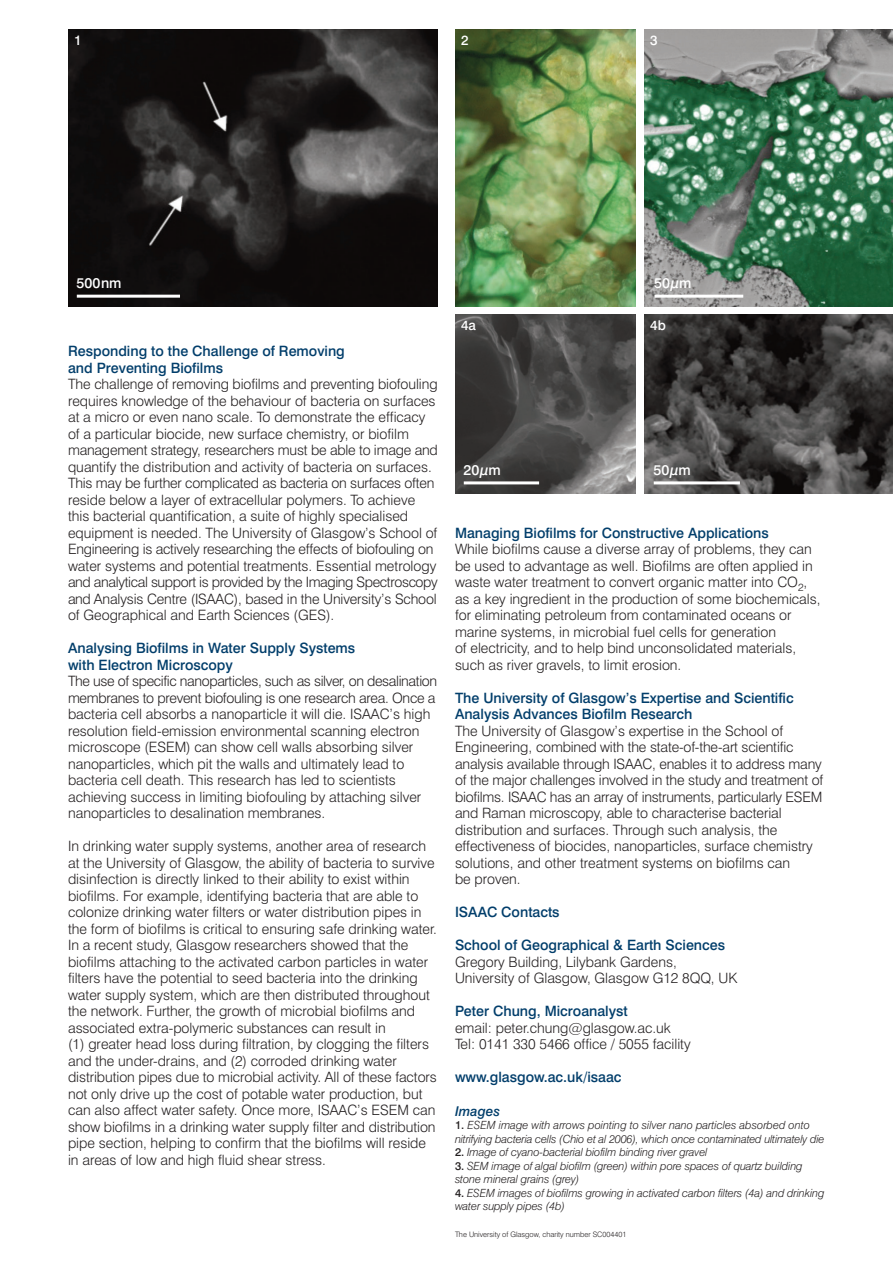
<style>
.page{position:relative;width:893px;height:1263px;background:#fff}
.page>*{position:absolute;margin:0;border:0;box-sizing:border-box;transform-origin:0 0}
.t1{font:300 14.25px/16.5px "Swiss 721 BT";color:#231f20}
.t2{font:500 14.25px/16.5px "Swiss 721 BT";color:#023e6b}
.t3{font:500 14.25px "Swiss 721 BT";color:#fff}
.t4{font:500 13.5px "Swiss 721 BT";color:#fff}
.t5{font:italic 500 13.5px "Swiss 721 BT";color:#023e6b}
.t6{font:italic 300 11.25px/13.5px "Swiss 721 BT";letter-spacing:-.01em;color:#231f20}
.t7{font:300 7.5px "Swiss 721 BT";color:#231f20}
.s1{font-weight:500;font-style:normal}
</style>
<div class="page">
<img style="left:68px;top:30px;width:370px;height:276px">
<img style="left:455px;top:30px;width:181px;height:276px">
<img style="left:644px;top:30px;width:249px;height:276px">
<img style="left:455px;top:315px;width:181px;height:178px">
<img style="left:644px;top:315px;width:249px;height:178px">
<hr style="left:77px;top:295px;width:103px;height:3px;background:#fff">
<hr style="left:655px;top:295px;width:88px;height:3px;background:#fff">
<hr style="left:464px;top:481px;width:75px;height:3px;background:#fff">
<hr style="left:654px;top:481px;width:86px;height:3px;background:#fff">
<p class="t4" style="left:74px;top:35px;width:9px">1</p>
<p class="t4" style="left:461px;top:35px;width:9px">2</p>
<p class="t4" style="left:650px;top:35px;width:9px">3</p>
<p class="t3" style="left:77px;top:277px;width:47px">500nm</p>
<p class="t3" style="left:654px;top:277px;width:39px">50µm</p>
<p class="t2" style="left:68px;top:344px;width:278px">Responding to the Challenge of Removing and Preventing Biofilms</p>
<p class="t1" style="left:68px;top:377px;width:371px">The challenge of removing biofilms and preventing biofouling requires knowledge of the behaviour of bacteria on surfaces at a micro or even nano scale. To demonstrate the efficacy of a particular biocide, new surface chemistry, or biofilm management strategy, researchers must be able to image and quantify the distribution and activity of bacteria on surfaces.<br>This may be further complicated as bacteria on surfaces often reside below a layer of extracellular polymers. To achieve this bacterial quantification, a suite of highly specialised equipment is needed. The University of Glasgow’s School of Engineering is actively researching the effects of biofouling on water systems and potential treatments. Essential metrology and analytical support is provided by the Imaging Spectroscopy and Analysis Centre (ISAAC), based in the University’s School of Geographical and Earth Sciences (GES).</p>
<p class="t2" style="left:68px;top:641px;width:289px">Analysing Biofilms in Water Supply Systems with Electron Microscopy</p>
<p class="t1" style="left:68px;top:674px;width:371px">The use of specific nanoparticles, such as silver, on desalination membranes to prevent biofouling is one research area. Once a bacteria cell absorbs a nanoparticle it will die. ISAAC’s high resolution field-emission environmental scanning electron microscope (ESEM) can show cell walls absorbing silver nanoparticles, which pit the walls and ultimately lead to bacteria cell death. This research has led to scientists achieving success in limiting biofouling by attaching silver nanoparticles to desalination membranes.</p>
<p class="t1" style="left:68px;top:839px;width:370px">In drinking water supply systems, another area of research at the University of Glasgow, the ability of bacteria to survive disinfection is directly linked to their ability to exist within biofilms. For example, identifying bacteria that are able to colonize drinking water filters or water distribution pipes in the form of biofilms is critical to ensuring safe drinking water.<br>In a recent study, Glasgow researchers showed that the biofilms attaching to the activated carbon particles in water filters have the potential to seed bacteria into the drinking water supply system, which are then distributed throughout the network. Further, the growth of microbial biofilms and associated extra-polymeric substances can result in<br>(1) greater head loss during filtration, by clogging the filters and the under-drains, and (2) corroded drinking water distribution pipes due to microbial activity. All of these factors not only drive up the cost of potable water production, but can also affect water safety. Once more, ISAAC’s ESEM can show biofilms in a drinking water supply filter and distribution pipe section, helping to confirm that the biofilms will reside in areas of low and high fluid shear stress.</p>
<p class="t4" style="left:461px;top:320px;width:16px">4a</p>
<p class="t4" style="left:650px;top:320px;width:17px">4b</p>
<p class="t3" style="left:463px;top:463px;width:39px">20µm</p>
<p class="t3" style="left:653px;top:463px;width:39px">50µm</p>
<p class="t2" style="left:455px;top:525px;width:315px">Managing Biofilms for Constructive Applications</p>
<p class="t1" style="left:455px;top:542px;width:367px">While biofilms cause a diverse array of problems, they can be used to advantage as well. Biofilms are often applied in waste water treatment to convert organic matter into CO<sub>2</sub>, as a key ingredient in the production of some biochemicals, for eliminating petroleum from contaminated oceans or marine systems, in microbial fuel cells for generation<br>of electricity, and to help bind unconsolidated materials, such as river gravels, to limit erosion.</p>
<p class="t2" style="left:455px;top:690px;width:340px">The University of Glasgow’s Expertise and Scientific<br>Analysis Advances Biofilm Research</p>
<p class="t1" style="left:455px;top:724px;width:370px">The University of Glasgow’s expertise in the School of Engineering, combined with the state-of-the-art scientific analysis available through ISAAC, enables it to address many of the major challenges involved in the study and treatment of biofilms. ISAAC has an array of instruments, particularly ESEM and Raman microscopy, able to characterise bacterial distribution and surfaces. Through such analysis, the effectiveness of biocides, nanoparticles, surface chemistry solutions, and other treatment systems on biofilms can<br>be proven.</p>
<p class="t2" style="left:455px;top:905px;width:106px">ISAAC Contacts</p>
<p class="t2" style="left:455px;top:938px;width:272px">School of Geographical &amp; Earth Sciences</p>
<p class="t1" style="left:455px;top:955px;width:284px">Gregory Building, Lilybank Gardens,<br>University of Glasgow, Glasgow G12 8QQ, UK</p>
<p class="t2" style="left:455px;top:1004px;width:174px">Peter Chung, Microanalyst</p>
<p class="t1" style="left:455px;top:1021px;width:237px">email: peter.chung@glasgow.ac.uk<br>Tel: 0141 330 5466 office / 5055 facility</p>
<p class="t2" style="left:455px;top:1070px;width:168px">www.glasgow.ac.uk/isaac</p>
<p class="t5" style="left:455px;top:1105px;width:47px">Images</p>
<p class="t6" style="left:455px;top:1119px;width:371px"><span class="s1">1.</span> ESEM image with arrows pointing to silver nano particles absorbed onto nitrifying bacteria cells (Chio et al 2006), which once contaminated ultimately die</p>
<p class="t6" style="left:455px;top:1146px;width:254px"><span class="s1">2.</span> Image of cyano-bacterial biofilm binding river gravel</p>
<p class="t6" style="left:455px;top:1160px;width:349px"><span class="s1">3.</span> SEM image of algal biofilm (green) within pore spaces of quartz building stone mineral grains (grey)</p>
<p class="t6" style="left:455px;top:1187px;width:371px"><span class="s1">4.</span> ESEM images of biofilms growing in activated carbon filters (4a) and drinking water supply pipes (4b)</p>
<p class="t7" style="left:455px;top:1232px;width:173px">The University of Glasgow, charity number SC004401</p>
</div>
